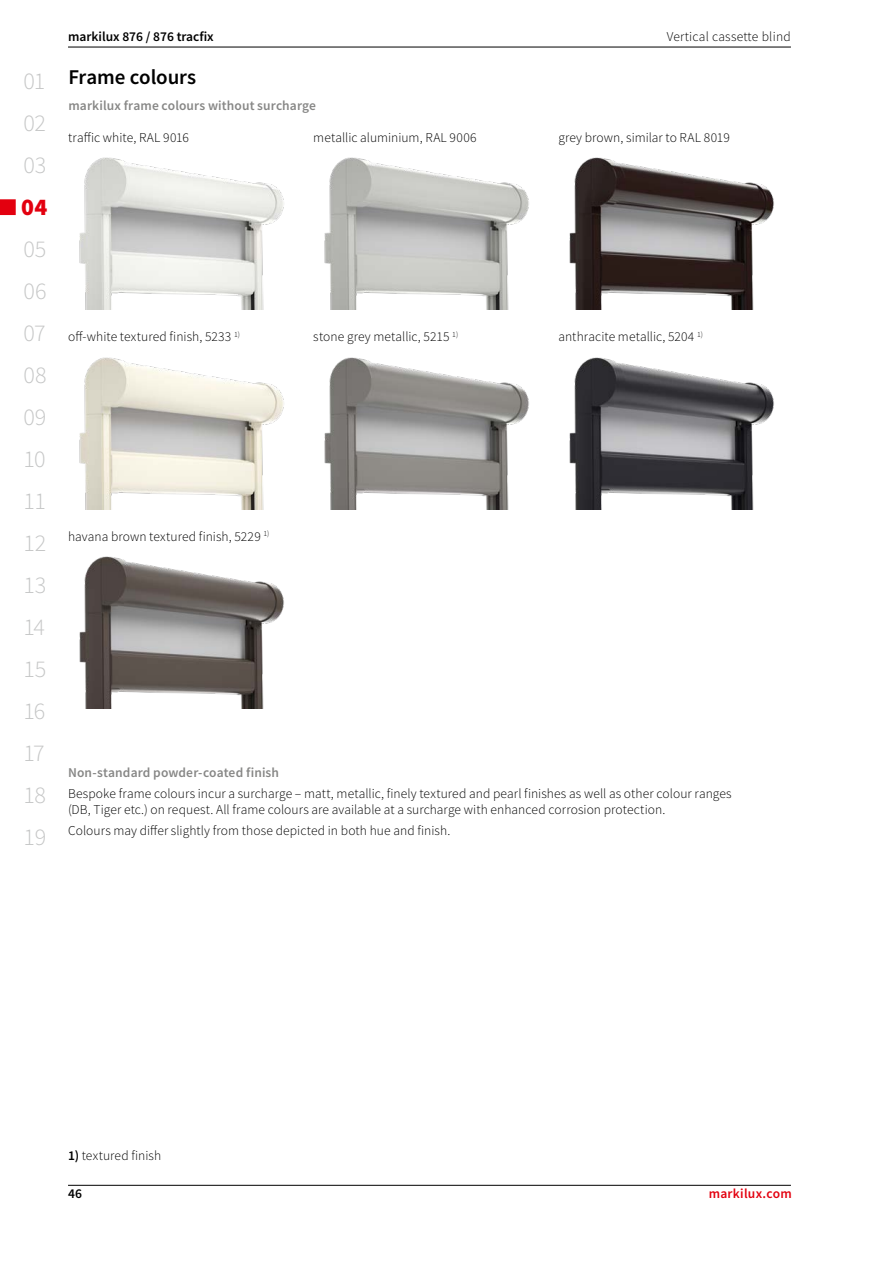
<style>
.page{position:relative;width:893px;height:1263px;background:#fff}
.page>*{position:absolute;margin:0;border:0;box-sizing:border-box;transform-origin:0 0}
.t1{font:300 24px/42px "Source Sans Pro";letter-spacing:-.005em;color:#c5c6c6;text-align:justify}
.t2{font:900 24px "Source Sans Pro";color:#e3000f}
.t3{font:600 21px "Source Sans Pro";letter-spacing:-.005em;color:#000}
.t4{font:300 13.5px/15.8px "Source Sans Pro";letter-spacing:.005em;color:#000}
.t5{font:600 13.5px "Source Sans Pro";letter-spacing:.01em;color:#878786}
.t6{font:600 13.5px "Source Sans Pro";color:#000}
.t7{font:600 13.5px "Source Sans Pro";letter-spacing:.02em;color:#e3000f}
.s1{font-weight:600}
</style>
<div class="page">
<div style="left:0;top:199px;width:16px;height:16px;background:#e3000f"></div>
<hr style="left:68px;top:1185px;width:723px;height:1px;background:#000">
<hr style="left:68px;top:47px;width:723px;height:1px;background:#000">
<img style="left:79px;top:157px;width:205px;height:153px">
<img style="left:79px;top:357px;width:205px;height:152px">
<img style="left:79px;top:556px;width:205px;height:153px">
<img style="left:324px;top:157px;width:205px;height:153px">
<img style="left:324px;top:357px;width:205px;height:152px">
<img style="left:569px;top:157px;width:205px;height:153px">
<img style="left:569px;top:357px;width:205px;height:152px">
<h1 class="t1" style="left:23px;top:60px;width:24px">01<br>02<br>03</h1>
<h1 class="t2" style="left:21px;top:190px;width:28px">04</h1>
<h1 class="t1" style="left:23px;top:228px;width:25px">05<br>06<br>07<br>08<br>09<br>10<br>11<br>12<br>13<br>14<br>15<br>16<br>17<br>18<br>19</h1>
<p class="t6" style="left:68px;top:28px;width:147px">markilux 876 / 876 tracfix</p>
<p class="t4" style="left:667px;top:29px;width:126px">Vertical cassette blind</p>
<h2 class="t3" style="left:68px;top:63px;width:129px">Frame colours</h2>
<p class="t5" style="left:68px;top:97px;width:249px">markilux frame colours without surcharge</p>
<p class="t4" style="left:68px;top:129px;width:122px">traffic white, RAL 9016</p>
<p class="t4" style="left:313px;top:129px;width:165px">metallic aluminium, RAL 9006</p>
<p class="t4" style="left:558px;top:129px;width:173px">grey brown, similar to RAL 8019</p>
<p class="t4" style="left:68px;top:329px;width:174px">off-white textured finish, 5233 <sup>1)</sup></p>
<p class="t4" style="left:313px;top:329px;width:147px">stone grey metallic, 5215 <sup>1)</sup></p>
<p class="t4" style="left:558px;top:329px;width:146px">anthracite metallic, 5204 <sup>1)</sup></p>
<p class="t4" style="left:68px;top:528px;width:203px">havana brown textured finish, 5229 <sup>1)</sup></p>
<p class="t5" style="left:68px;top:763px;width:213px">Non-standard powder-coated finish</p>
<p class="t4" style="left:68px;top:785px;width:665px">Bespoke frame colours incur a surcharge – matt, metallic, finely textured and pearl finishes as well as other colour ranges (DB, Tiger etc.) on request. All frame colours are available at a surcharge with enhanced corrosion protection.</p>
<p class="t4" style="left:68px;top:822px;width:384px">Colours may differ slightly from those depicted in both hue and finish.</p>
<p class="t4" style="left:68px;top:1148px;width:95px"><span class="s1">1)</span> textured finish</p>
<p class="t6" style="left:68px;top:1185px;width:16px">46</p>
<p class="t7" style="left:709px;top:1185px;width:85px">markilux.com</p>
</div>
